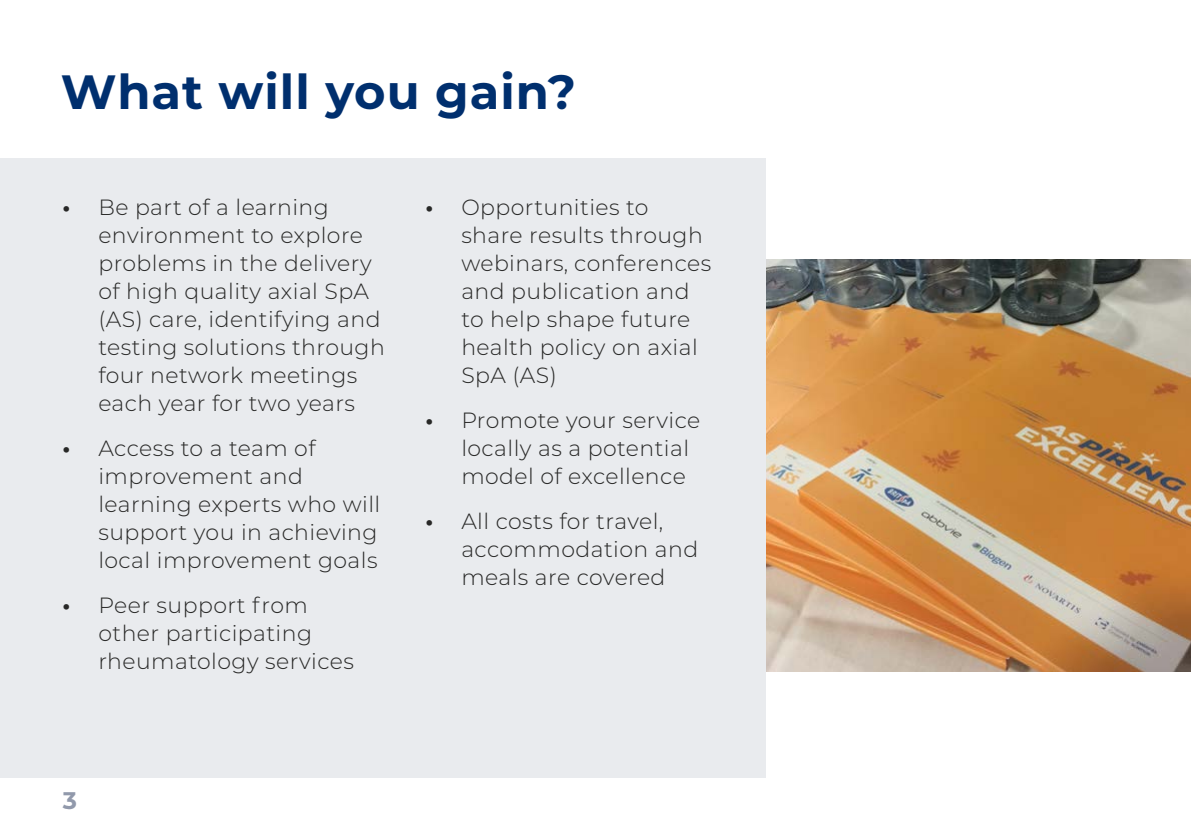
<style>
.page{position:relative;width:1191px;height:840px;background:#fff}
.page>*{position:absolute;margin:0;border:0;box-sizing:border-box;transform-origin:0 0}
.t1{font:700 48px "Montserrat";letter-spacing:.02em;color:#002f6e}
.t2{font:700 24px "Montserrat";color:#9199ab}
.t3{font:300 22px/28px "Montserrat";letter-spacing:.02em;color:#282827}
.s1{font-weight:700}
</style>
<div class="page">
<img style="left:765px;top:260px;width:426px;height:411px">
<div style="left:0;top:158px;width:765px;height:619px;background:#e9ebee"></div>
<h1 class="t1" style="left:61px;top:57px;width:517px">What will you gain?</h1>
<p class="t3" style="left:98px;top:192px;width:288px;text-indent:-36px"><span class="s1">•</span> Be part of a learning environment to explore problems in the delivery of high quality axial SpA (AS) care, identifying and testing solutions through four network meetings each year for two years</p>
<p class="t3" style="left:98px;top:433px;width:283px;text-indent:-36px"><span class="s1">•</span> Access to a team of improvement and learning experts who will support you in achieving local improvement goals</p>
<p class="t3" style="left:98px;top:590px;width:257px;text-indent:-36px"><span class="s1">•</span> Peer support from other participating rheumatology services</p>
<p class="t3" style="left:461px;top:192px;width:251px;text-indent:-36px"><span class="s1">•</span> Opportunities to share results through webinars, conferences and publication and to help shape future health policy on axial<br>SpA (AS)</p>
<p class="t3" style="left:461px;top:405px;width:240px;text-indent:-36px"><span class="s1">•</span> Promote your service locally as a potential model of excellence</p>
<p class="t3" style="left:461px;top:506px;width:238px;text-indent:-36px"><span class="s1">•</span> All costs for travel, accommodation and meals are covered</p>
<p class="t2" style="left:63px;top:783px;width:16px">3</p>
</div>
